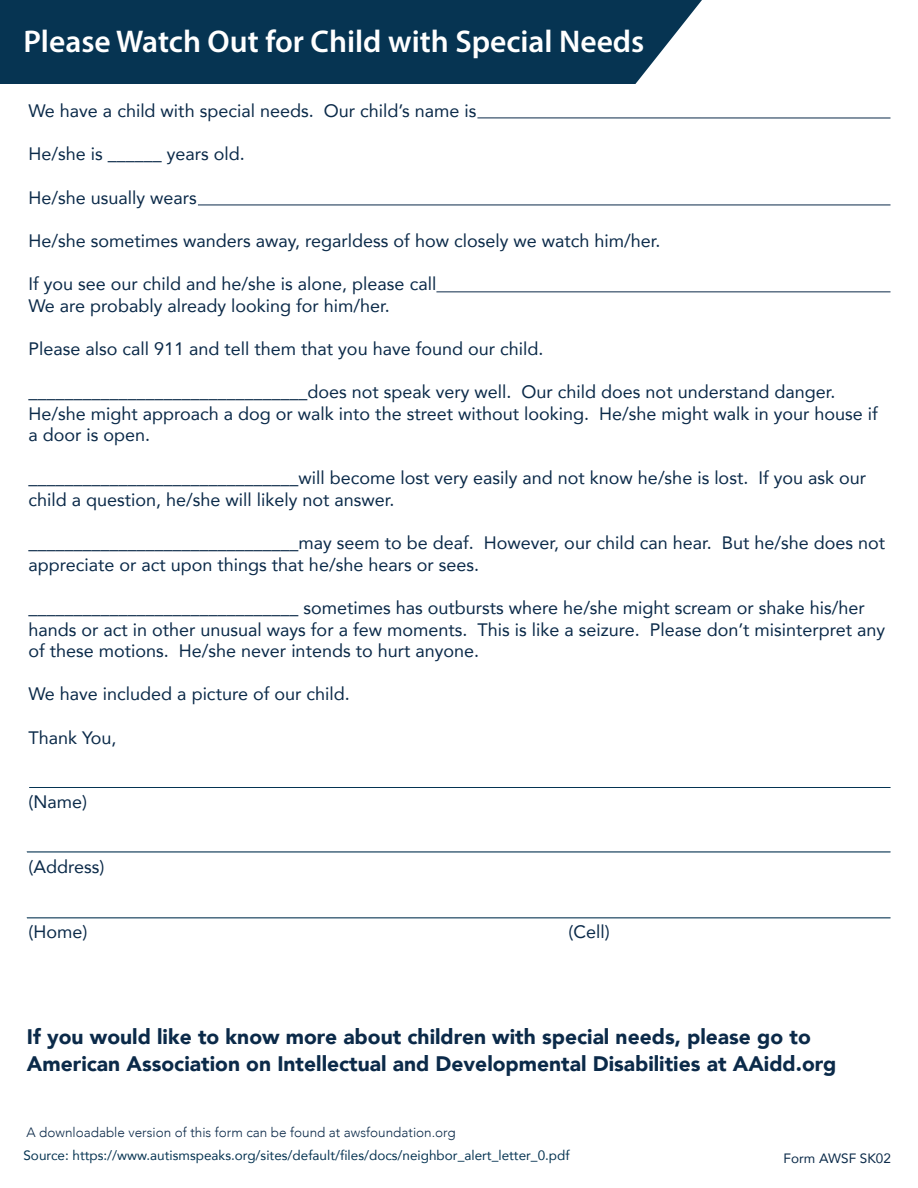
<style>
.page{position:relative;width:918px;height:1188px;background:#fff}
.page>*{position:absolute;margin:0;border:0;box-sizing:border-box;transform-origin:0 0}
.t1{font:600 31.5px "Myriad Pro";color:#fff}
.t2{font:900 21px/27px "Avenir";color:#0b2a49}
.t3{font:18px/21.6px "Avenir";color:#0b2a49}
.t4{font:13.5px "Avenir";color:#063452}
.t5{font:300 13.5px "Avenir";color:#0c2a49}
.t6{font:13.5px "Avenir";color:#0b2a49}
</style>
<div class="page">
<div style="left:0;top:0;width:702px;height:84px;background:#063452"></div>
<hr style="left:477px;top:117px;width:414px;height:1px;background:#0b2a49">
<hr style="left:198px;top:205px;width:693px;height:1px;background:#0b2a49">
<hr style="left:436px;top:291px;width:455px;height:1px;background:#0b2a49">
<hr style="left:29px;top:787px;width:862px;height:1px;background:#053452">
<hr style="left:27px;top:852px;width:864px;height:1px;background:#053452">
<hr style="left:27px;top:917px;width:864px;height:1px;background:#053452">
<h1 class="t1" style="left:23px;top:22px;width:622px">Please Watch Out for Child with Special Needs</h1>
<p class="t3" style="left:28px;top:100px;width:450px">We have a child with special needs. Our child’s name is</p>
<p class="t3" style="left:28px;top:143px;width:218px">He/she is ______ years old.</p>
<p class="t3" style="left:28px;top:186px;width:170px">He/she usually wears</p>
<p class="t3" style="left:28px;top:229px;width:634px">He/she sometimes wanders away, regarldess of how closely we watch him/her.</p>
<p class="t3" style="left:28px;top:272px;width:409px">If you see our child and he/she is alone, please call<br>We are probably already looking for him/her.</p>
<p class="t3" style="left:28px;top:337px;width:517px">Please also call 911 and tell them that you have found our child.</p>
<p class="t3" style="left:28px;top:380px;width:851px">_______________________________does not speak very well. Our child does not understand danger.<br>He/she might approach a dog or walk into the street without looking. He/she might walk in your house if a door is open.</p>
<p class="t3" style="left:28px;top:467px;width:839px">______________________________will become lost very easily and not know he/she is lost. If you ask our child a question, he/she will likely not answer.</p>
<p class="t3" style="left:28px;top:532px;width:858px">______________________________may seem to be deaf. However, our child can hear. But he/she does not appreciate or act upon things that he/she hears or sees.</p>
<p class="t3" style="left:28px;top:596px;width:858px">______________________________ sometimes has outbursts where he/she might scream or shake his/her hands or act in other unusual ways for a few moments. This is like a seizure. Please don’t misinterpret any of these motions. He/she never intends to hurt anyone.</p>
<p class="t3" style="left:28px;top:683px;width:323px">We have included a picture of our child.</p>
<p class="t3" style="left:28px;top:726px;width:90px">Thank You,</p>
<p class="t3" style="left:28px;top:791px;width:60px">(Name)</p>
<p class="t3" style="left:28px;top:856px;width:78px">(Address)</p>
<p class="t3" style="left:28px;top:920px;width:61px">(Home)</p>
<p class="t3" style="left:568px;top:920px;width:43px">(Cell)</p>
<p class="t2" style="left:27px;top:1022px;width:811px">If you would like to know more about children with special needs, please go to<br>American Association on Intellectual and Developmental Disabilities at AAidd.org</p>
<p class="t5" style="left:27px;top:1125px;width:431px">A downloadable version of this form can be found at awsfoundation.org</p>
<p class="t4" style="left:23px;top:1145px;width:548px">Source: https://www.autismspeaks.org/sites/default/files/docs/neighbor_alert_letter_0.pdf</p>
<p class="t6" style="left:784px;top:1148px;width:109px">Form AWSF SK02</p>
</div>
